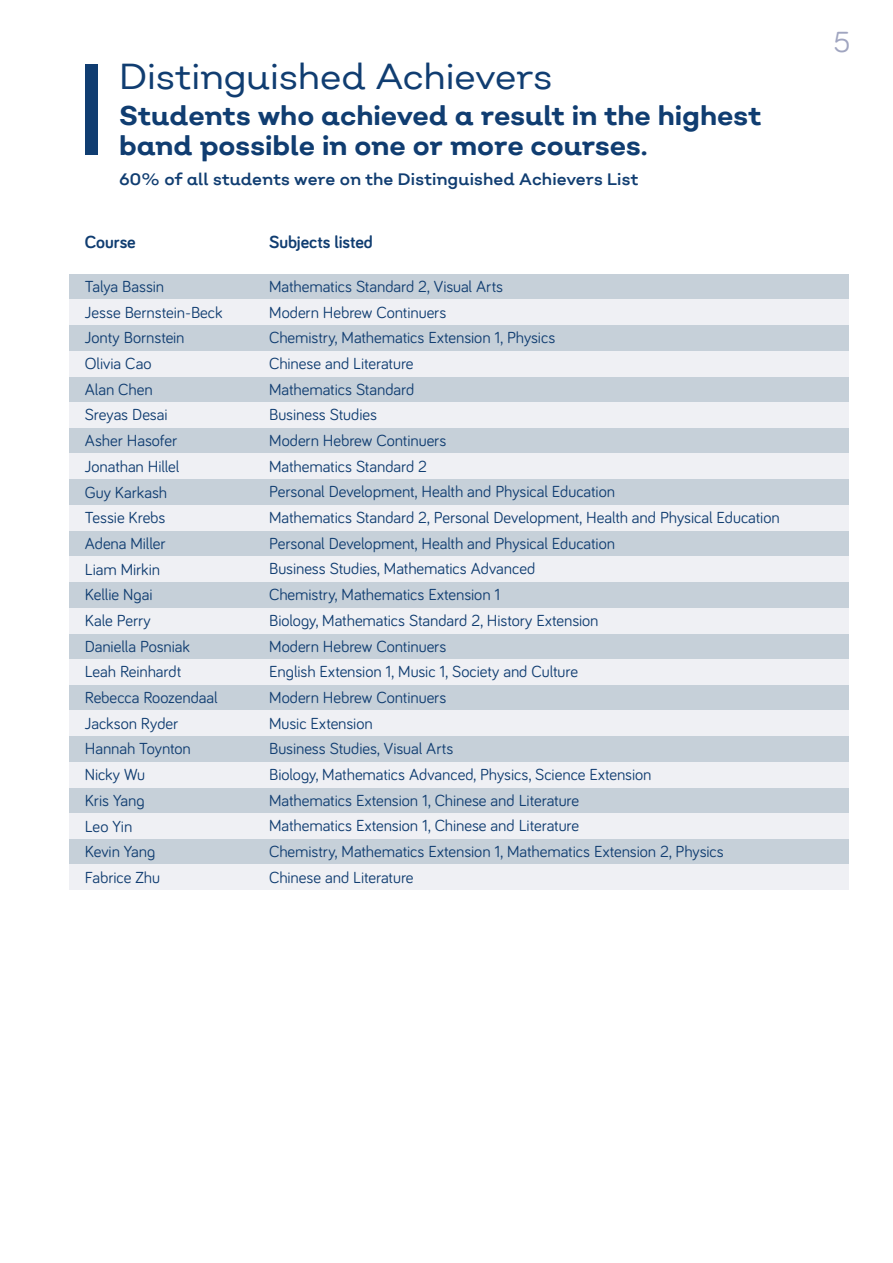
<style>
.page{position:relative;width:893px;height:1263px;background:#fff}
.page>*{position:absolute;margin:0;border:0;box-sizing:border-box;transform-origin:0 0}
.t1{font:36px "Nutmeg";letter-spacing:-.015em;color:#103d71}
.t2{font:30px "Bariol";color:#a0a5c0}
.t3{font:700 27px/30px "Nutmeg";letter-spacing:-.005em;color:#103d71}
.t4{font:700 18px "Bariol";letter-spacing:-.005em;color:#103d71}
.t5{font:16.5px/25.7px "Bariol";letter-spacing:-.005em;color:#103d71}
.t6{font:16.5px "Nutmeg";letter-spacing:.005em;color:#103d71}
</style>
<div class="page">
<div style="left:85px;top:64px;width:13px;height:90px;background:#103d71"></div>
<div style="left:69px;top:274px;width:779px;height:25px;background:#c6d0d9"></div>
<div style="left:69px;top:685px;width:779px;height:25px;background:#c6d0d9"></div>
<div style="left:69px;top:479px;width:779px;height:26px;background:#c6d0d9"></div>
<div style="left:69px;top:376px;width:779px;height:26px;background:#c6d0d9"></div>
<div style="left:69px;top:787px;width:779px;height:26px;background:#c6d0d9"></div>
<div style="left:69px;top:582px;width:779px;height:26px;background:#c6d0d9"></div>
<div style="left:69px;top:325px;width:779px;height:26px;background:#c6d0d9"></div>
<div style="left:69px;top:736px;width:779px;height:26px;background:#c6d0d9"></div>
<div style="left:69px;top:531px;width:779px;height:25px;background:#c6d0d9"></div>
<div style="left:69px;top:428px;width:779px;height:25px;background:#c6d0d9"></div>
<div style="left:69px;top:839px;width:779px;height:25px;background:#c6d0d9"></div>
<div style="left:69px;top:633px;width:779px;height:26px;background:#c6d0d9"></div>
<div style="left:69px;top:299px;width:779px;height:26px;background:#eff0f4"></div>
<div style="left:69px;top:710px;width:779px;height:26px;background:#eff0f4"></div>
<div style="left:69px;top:505px;width:779px;height:26px;background:#eff0f4"></div>
<div style="left:69px;top:402px;width:779px;height:26px;background:#eff0f4"></div>
<div style="left:69px;top:813px;width:779px;height:26px;background:#eff0f4"></div>
<div style="left:69px;top:608px;width:779px;height:25px;background:#eff0f4"></div>
<div style="left:69px;top:351px;width:779px;height:25px;background:#eff0f4"></div>
<div style="left:69px;top:762px;width:779px;height:25px;background:#eff0f4"></div>
<div style="left:69px;top:556px;width:779px;height:26px;background:#eff0f4"></div>
<div style="left:69px;top:453px;width:779px;height:26px;background:#eff0f4"></div>
<div style="left:69px;top:864px;width:779px;height:26px;background:#eff0f4"></div>
<div style="left:69px;top:659px;width:779px;height:26px;background:#eff0f4"></div>
<h1 class="t1" style="left:119px;top:61px;width:435px">Distinguished Achievers</h1>
<h3 class="t3" style="left:119px;top:103px;width:644px">Students who achieved a result in the highest band possible in one or more courses.</h3>
<p class="t6" style="left:119px;top:172px;width:521px">60% of all students were on the Distinguished Achievers List</p>
<p class="t4" style="left:85px;top:234px;width:52px">Course</p>
<p class="t4" style="left:269px;top:234px;width:105px">Subjects listed</p>
<p class="t5" style="left:85px;top:274px;width:139px">Talya Bassin<br>Jesse Bernstein-Beck<br>Jonty Bornstein<br>Olivia Cao<br>Alan Chen<br>Sreyas Desai<br>Asher Hasofer<br>Jonathan Hillel<br>Guy Karkash<br>Tessie Krebs<br>Adena Miller<br>Liam Mirkin<br>Kellie Ngai<br>Kale Perry<br>Daniella Posniak<br>Leah Reinhardt<br>Rebecca Roozendaal<br>Jackson Ryder<br>Hannah Toynton<br>Nicky Wu<br>Kris Yang<br>Leo Yin<br>Kevin Yang<br>Fabrice Zhu</p>
<p class="t5" style="left:269px;top:274px;width:512px">Mathematics Standard 2, Visual Arts<br>Modern Hebrew Continuers<br>Chemistry, Mathematics Extension 1, Physics<br>Chinese and Literature<br>Mathematics Standard<br>Business Studies<br>Modern Hebrew Continuers<br>Mathematics Standard 2<br>Personal Development, Health and Physical Education<br>Mathematics Standard 2, Personal Development, Health and Physical Education Personal Development, Health and Physical Education<br>Business Studies, Mathematics Advanced<br>Chemistry, Mathematics Extension 1<br>Biology, Mathematics Standard 2, History Extension<br>Modern Hebrew Continuers<br>English Extension 1, Music 1, Society and Culture<br>Modern Hebrew Continuers<br>Music Extension<br>Business Studies, Visual Arts<br>Biology, Mathematics Advanced, Physics, Science Extension<br>Mathematics Extension 1, Chinese and Literature<br>Mathematics Extension 1, Chinese and Literature<br>Chemistry, Mathematics Extension 1, Mathematics Extension 2, Physics Chinese and Literature</p>
<h2 class="t2" style="left:834px;top:28px;width:18px">5</h2>
</div>
